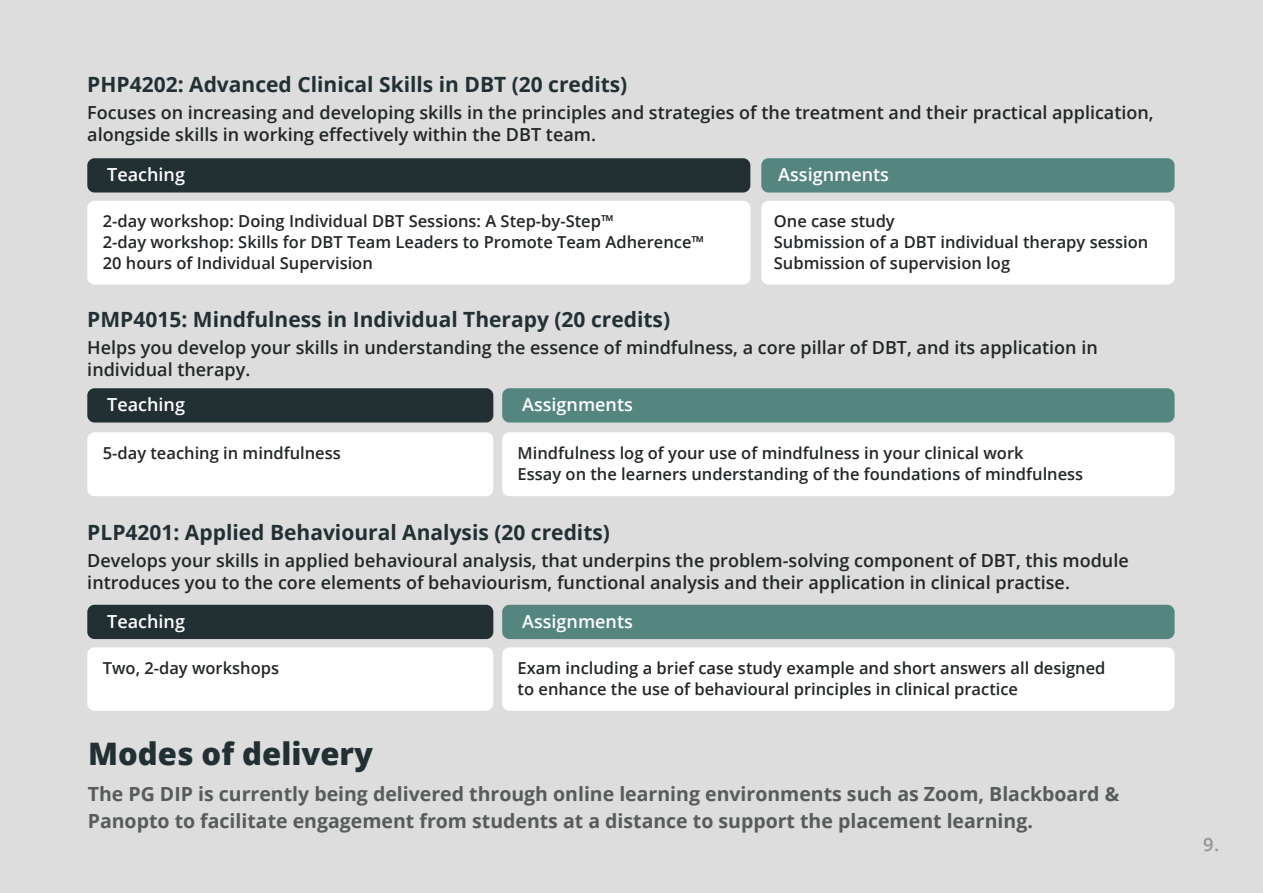
<style>
.page{position:relative;width:1263px;height:893px;background:#dcdddc}
.page>*{position:absolute;margin:0;border:0;box-sizing:border-box;transform-origin:0 0}
.t1{font:800 31.05px "Open Sans";color:#223034}
.t2{font:700 21px "Open Sans";color:#223034}
.t3{font:700 19.5px/27px "Open Sans";color:#575b5c}
.t4{font:600 18.3px "Open Sans";color:#939597}
.t5{font:600 18px/22.5px "Open Sans";color:#222628}
.t6{font:600 18px "Open Sans";color:#fff}
.t7{font:600 16.5px/21px "Open Sans";color:#222628}
</style>
<div class="page">
<div style="left:87px;top:158px;width:663px;height:35px;background:#223034;border-radius:7px"></div>
<div style="left:87px;top:201px;width:663px;height:84px;background:#fff;border-radius:7px"></div>
<div style="left:761px;top:158px;width:413px;height:35px;background:#54867f;border-radius:7px"></div>
<div style="left:761px;top:201px;width:413px;height:84px;background:#fff;border-radius:7px"></div>
<div style="left:502px;top:605px;width:672px;height:34px;background:#54867f;border-radius:7px"></div>
<div style="left:502px;top:647px;width:672px;height:64px;background:#fff;border-radius:7px"></div>
<div style="left:87px;top:605px;width:406px;height:34px;background:#223034;border-radius:7px"></div>
<div style="left:87px;top:647px;width:406px;height:64px;background:#fff;border-radius:7px"></div>
<div style="left:502px;top:388px;width:672px;height:34px;background:#54867f;border-radius:7px"></div>
<div style="left:502px;top:432px;width:672px;height:64px;background:#fff;border-radius:7px"></div>
<div style="left:87px;top:388px;width:406px;height:34px;background:#223034;border-radius:7px"></div>
<div style="left:87px;top:432px;width:406px;height:64px;background:#fff;border-radius:7px"></div>
<p class="t2" style="left:87px;top:76px;width:542px">PHP4202: Advanced Clinical Skills in DBT (20 credits)</p>
<p class="t5" style="left:87px;top:101px;width:1068px">Focuses on increasing and developing skills in the principles and strategies of the treatment and their practical application, alongside skills in working effectively within the DBT team.</p>
<p class="t6" style="left:107px;top:162px;width:79px">Teaching</p>
<p class="t7" style="left:103px;top:210px;width:603px">2-day workshop: Doing Individual DBT Sessions: A Step-by-Step™<br>2-day workshop: Skills for DBT Team Leaders to Promote Team Adherence™<br>20 hours of Individual Supervision</p>
<p class="t6" style="left:778px;top:168px;width:112px">Assignments</p>
<p class="t7" style="left:774px;top:210px;width:376px">One case study<br>Submission of a DBT individual therapy session<br>Submission of supervision log</p>
<p class="t2" style="left:87px;top:311px;width:584px">PMP4015: Mindfulness in Individual Therapy (20 credits)</p>
<p class="t5" style="left:87px;top:336px;width:1012px">Helps you develop your skills in understanding the essence of mindfulness, a core pillar of DBT, and its application in individual therapy.</p>
<p class="t6" style="left:107px;top:392px;width:79px">Teaching</p>
<p class="t7" style="left:103px;top:442px;width:240px">5-day teaching in mindfulness</p>
<p class="t6" style="left:522px;top:398px;width:112px">Assignments</p>
<p class="t7" style="left:518px;top:442px;width:567px">Mindfulness log of your use of mindfulness in your clinical work<br>Essay on the learners understanding of the foundations of mindfulness</p>
<p class="t2" style="left:87px;top:523px;width:524px">PLP4201: Applied Behavioural Analysis (20 credits)</p>
<p class="t5" style="left:87px;top:548px;width:1043px">Develops your skills in applied behavioural analysis, that underpins the problem-solving component of DBT, this module introduces you to the core elements of behaviourism, functional analysis and their application in clinical practise.</p>
<p class="t6" style="left:107px;top:609px;width:79px">Teaching</p>
<p class="t7" style="left:103px;top:657px;width:178px">Two, 2-day workshops</p>
<h1 class="t1" style="left:88px;top:741px;width:286px">Modes of delivery</h1>
<p class="t6" style="left:522px;top:614px;width:112px">Assignments</p>
<p class="t7" style="left:518px;top:657px;width:589px">Exam including a brief case study example and short answers all designed to enhance the use of behavioural principles in clinical practice</p>
<p class="t3" style="left:88px;top:782px;width:1033px">The PG DIP is currently being delivered through online learning environments such as Zoom, Blackboard &amp;<br>Panopto to facilitate engagement from students at a distance to support the placement learning.</p>
<p class="t4" style="left:1203px;top:832px;width:17px">9.</p>
</div>
